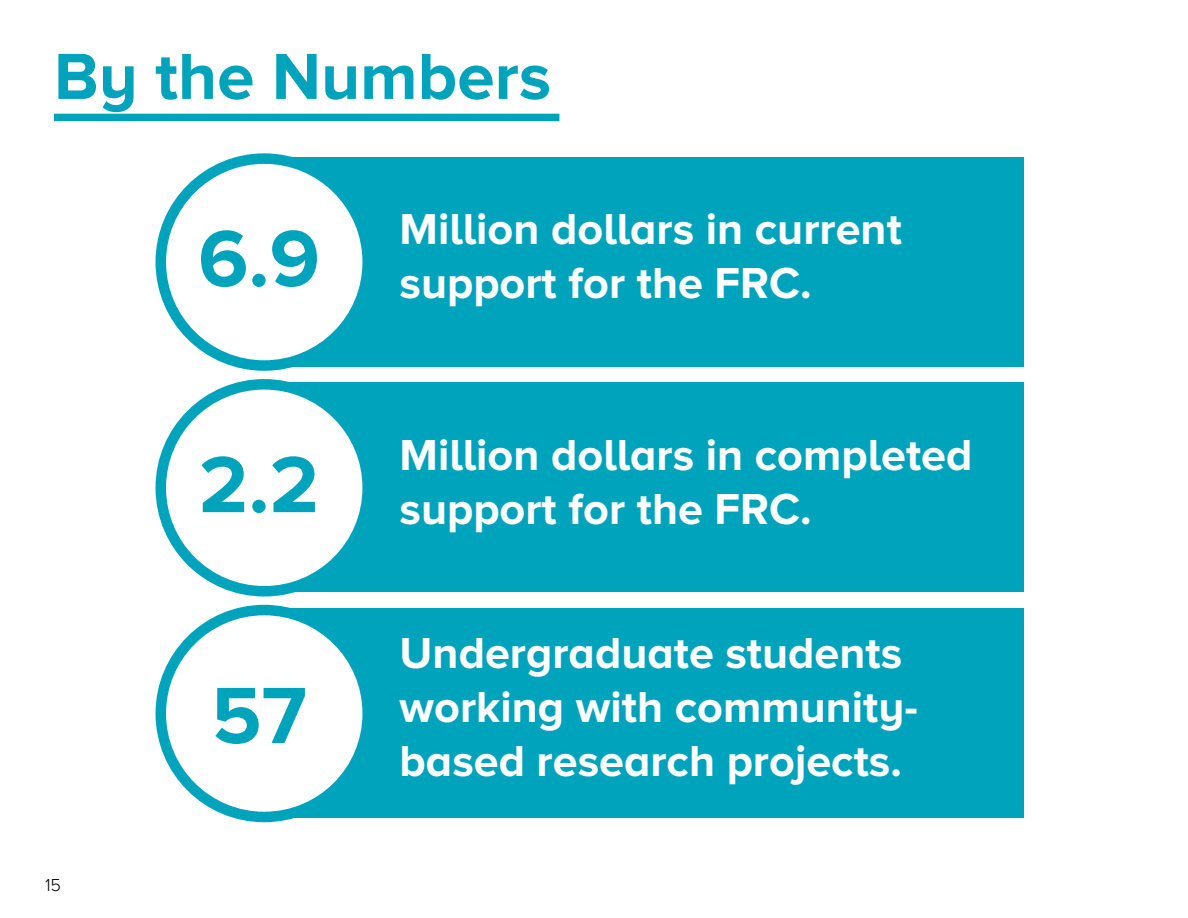
<style>
.page{position:relative;width:1188px;height:918px;background:#fff}
.page>*{position:absolute;margin:0;border:0;box-sizing:border-box;transform-origin:0 0}
.t1{font:700 82.5px "Proxima Nova A";color:#00a3bc}
.t2{font:700 67.5px "Proxima Nova A";color:#00a3bc}
.t3{font:700 45px/54px "Proxima Nova A";color:#fff}
.t4{font:300 18px "Proxima Nova A";color:#000}
</style>
<div class="page">
<div style="left:252px;top:157px;width:771px;height:209px;background:#00a3bc"></div>
<div style="left:54px;top:114px;width:505px;height:7px;background:#00a3bc"></div>
<div style="left:161px;top:159px;width:207px;height:207px;background:#fff;border-radius:50%"></div>
<div style="left:156px;top:153px;width:217px;height:218px;border:10px solid #00a3bc;border-radius:50%"></div>
<div style="left:252px;top:383px;width:771px;height:209px;background:#00a3bc"></div>
<div style="left:161px;top:384px;width:207px;height:207px;background:#fff;border-radius:50%"></div>
<div style="left:156px;top:379px;width:217px;height:218px;border:10px solid #00a3bc;border-radius:50%"></div>
<div style="left:252px;top:609px;width:771px;height:209px;background:#00a3bc"></div>
<div style="left:161px;top:610px;width:207px;height:207px;background:#fff;border-radius:50%"></div>
<div style="left:156px;top:605px;width:217px;height:217px;border:10px solid #00a3bc;border-radius:50%"></div>
<h2 class="t2" style="left:54px;top:38px;width:499px">By the Numbers</h2>
<p class="t4" style="left:45px;top:875px;width:18px">15</p>
<h1 class="t1" style="left:198px;top:212px;width:123px">6.9</h1>
<h1 class="t1" style="left:199px;top:438px;width:122px">2.2</h1>
<h1 class="t1" style="left:211px;top:668px;width:97px">57</h1>
<p class="t3" style="left:400px;top:202px;width:504px">Million dollars in current support for the FRC.</p>
<p class="t3" style="left:400px;top:427px;width:574px">Million dollars in completed support for the FRC.</p>
<p class="t3" style="left:400px;top:626px;width:520px">Undergraduate students working with community&shy;based research projects.</p>
</div>
